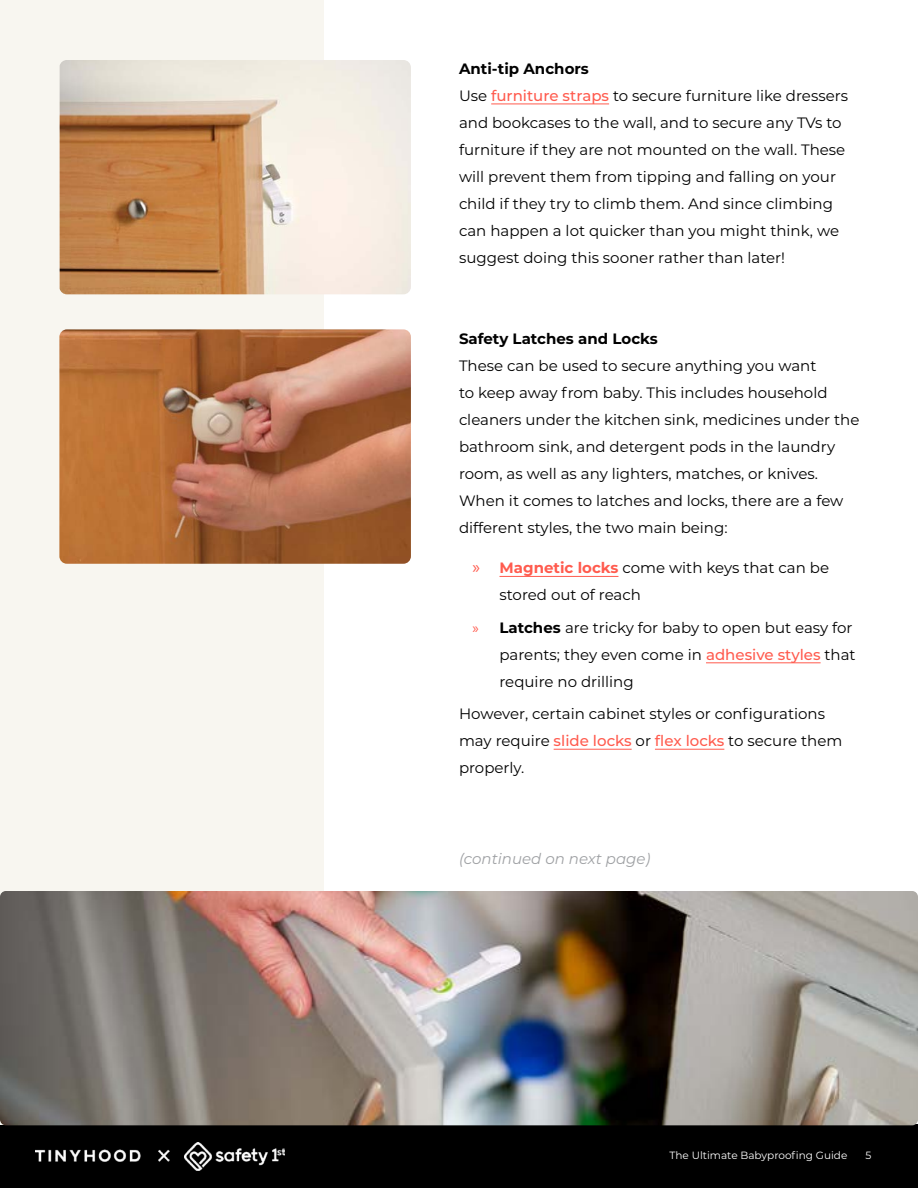
<style>
.page{position:relative;width:918px;height:1188px;background:#fff}
.page>*{position:absolute;margin:0;border:0;box-sizing:border-box;transform-origin:0 0}
.t1{font:15px/27px "Montserrat";color:#000}
.t2{font:700 15px "Montserrat";color:#000}
.t3{font:italic 15px "Montserrat";color:#9fa1a4}
.t4{font:10.5px "Montserrat";color:#fff}
.s1{font-weight:700}
.s2{font-weight:500;color:#ff5b4e}
.s3{font-family:"Myriad Pro";font-size:18px;color:#ff5b4e}
.s4{font-weight:700;color:#ff5b4e}
.s5{font-family:"Myriad Pro";color:#ff5b4e}
</style>
<div class="page">
<div style="left:0;top:1125px;width:918px;height:63px;background:#000"></div>
<img style="left:36px;top:1149px;width:134px;height:13px">
<img style="left:184px;top:1142px;width:101px;height:28px">
<div style="left:0;top:0;width:324px;height:1124px;background:#f8f6f0"></div>
<hr style="left:491px;top:104px;width:118px;height:1px;background:#ff5b4e">
<hr style="left:500px;top:576px;width:118px;height:1px;background:#ff5b4e">
<hr style="left:706px;top:662px;width:115px;height:1px;background:#ff5b4e">
<hr style="left:554px;top:749px;width:78px;height:1px;background:#ff5b4e">
<hr style="left:655px;top:749px;width:69px;height:1px;background:#ff5b4e">
<img style="left:60px;top:60px;width:351px;height:234px">
<img style="left:59px;top:329px;width:352px;height:235px">
<img style="left:0;top:891px;width:918px;height:234px">
<p class="t1" style="left:459px;top:55px;width:391px"><span class="s1">Anti-tip Anchors<br></span>Use <span class="s2">furniture straps</span> to secure furniture like dressers and bookcases to the wall, and to secure any TVs to furniture if they are not mounted on the wall. These will prevent them from tipping and falling on your child if they try to climb them. And since climbing can happen a lot quicker than you might think, we suggest doing this sooner rather than later!</p>
<p class="t2" style="left:459px;top:328px;width:200px">Safety Latches and Locks</p>
<p class="t1" style="left:459px;top:352px;width:402px">These can be used to secure anything you want<br>to keep away from baby. This includes household cleaners under the kitchen sink, medicines under the bathroom sink, and detergent pods in the laundry room, as well as any lighters, matches, or knives.<br>When it comes to latches and locks, there are a few different styles, the two main being:</p>
<p class="t1" style="left:500px;top:554px;width:331px;text-indent:-27px"><span class="s3">»</span> <span class="s4">Magnetic locks</span> come with keys that can be stored out of reach</p>
<p class="t1" style="left:500px;top:613px;width:358px;text-indent:-27px"><span class="s5">»</span> <span class="s1">Latches</span> are tricky for baby to open but easy for parents; they even come in <span class="s2">adhesive styles</span> that require no drilling</p>
<p class="t1" style="left:459px;top:700px;width:385px">However, certain cabinet styles or configurations may require <span class="s2">slide locks</span> or <span class="s2">flex locks</span> to secure them properly.</p>
<p class="t3" style="left:459px;top:849px;width:193px">(continued on next page)</p>
<p class="t4" style="left:669px;top:1148px;width:179px">The Ultimate Babyproofing Guide</p>
<p class="t4" style="left:865px;top:1148px;width:7px">5</p>
</div>
